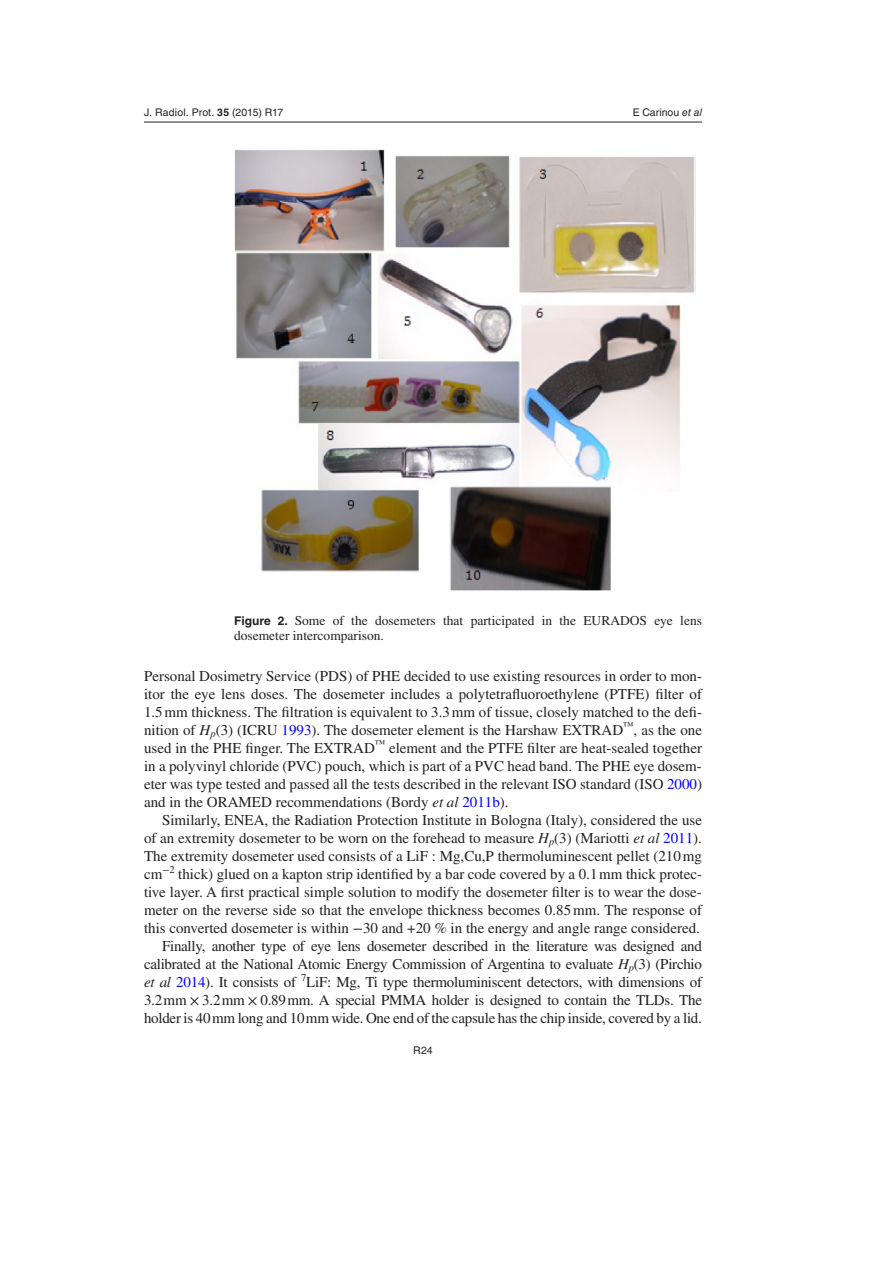
<style>
.page{position:relative;width:893px;height:1263px;background:#fff}
.page>*{position:absolute;margin:0;border:0;box-sizing:border-box;transform-origin:0 0}
.t1{font:15px/18px "Times LT Std";color:#231f20;text-align:justify}
.t2{font:13.5px/15px "Times LT Std";color:#231f20}
.t3{font:10.5px "Helvetica LT Std";letter-spacing:.005em;color:#231f20}
.s1{font-family:"Helvetica";font-weight:700}
.s2{font-family:"Helvetica"}
.s3{font-style:italic}
.s4{font-family:"Helvetica LT Std";font-weight:700;font-size:12px}
.s5{color:#00f}
.s6{font-family:"STIX General"}
</style>
<div class="page">
<hr style="left:144px;top:122px;width:558px;height:1px;background:#231f20">
<img style="left:234px;top:149px;width:461px;height:442px">
<p class="t3" style="left:144px;top:106px;width:141px">J. Radiol. Prot. <span class="s1">35</span> (<span class="s2">2015</span>) R17</p>
<p class="t3" style="left:633px;top:106px;width:71px">E Carinou <span class="s3">et al</span></p>
<p class="t2" style="left:234px;top:613px;width:469px"><span class="s4">Figure 2.</span> Some of the dosemeters that participated in the EURADOS eye lens dosemeter intercomparison.</p>
<p class="t1" style="left:144px;top:667px;width:560px">Personal Dosimetry Service (PDS) of PHE decided to use existing resources in order to mon&shy;itor the eye lens doses. The dosemeter includes a polytetrafluoroethylene (PTFE) filter of 1.5mm thickness. The filtration is equivalent to 3.3mm of tissue, closely matched to the defi&shy;nition of <span class="s3">H</span><sub>p</sub>(3) (ICRU <span class="s5">1993</span>). The dosemeter element is the Harshaw EXTRAD<sup>™</sup>, as the one used in the PHE finger. The EXTRAD<sup>™</sup> element and the PTFE filter are heat-sealed together in a polyvinyl chloride (PVC) pouch, which is part of a PVC head band. The PHE eye dosem&shy;eter was type tested and passed all the tests described in the relevant ISO standard (ISO <span class="s5">2000</span>) and in the ORAMED recommendations (Bordy <span class="s3">et al</span> <span class="s5">2011b</span>).</p>
<p class="t1" style="left:144px;top:811px;width:560px;text-align:right">Similarly, ENEA, the Radiation Protection Institute in Bologna (Italy), considered the use<br>of an extremity dosemeter to be worn on the forehead to measure <span class="s3">H</span><sub>p</sub>(3) (Mariotti <span class="s3">et al</span> <span class="s5">2011</span>).<br>The extremity dosemeter used consists of a LiF : Mg,Cu,P thermoluminescent pellet (210mg cm<sup>−</sup><sup>2</sup> thick) glued on a kapton strip identified by a bar code covered by a 0.1mm thick protec&shy;tive layer. A first practical simple solution to modify the dosemeter filter is to wear the dose&shy;meter on the reverse side so that the envelope thickness becomes 0.85mm. The response of this converted dosemeter is within <span class="s6">−</span>30 and +20 % in the energy and angle range considered.<br>Finally, another type of eye lens dosemeter described in the literature was designed and calibrated at the National Atomic Energy Commission of Argentina to evaluate <span class="s3">H</span><sub>p</sub>(3) (Pirchio <span class="s3">et al</span> <span class="s5">2014</span>). It consists of <sup>7</sup>LiF: Mg, Ti type thermoluminiscent detectors, with dimensions of 3.2mm <span class="s6">×</span> 3.2mm <span class="s6">×</span> 0.89mm. A special PMMA holder is designed to contain the TLDs. The holder is 40mm long and 10mm wide. One end of the capsule has the chip inside, covered by a lid.</p>
<p class="t3" style="left:413px;top:1044px;width:21px">R24</p>
</div>
